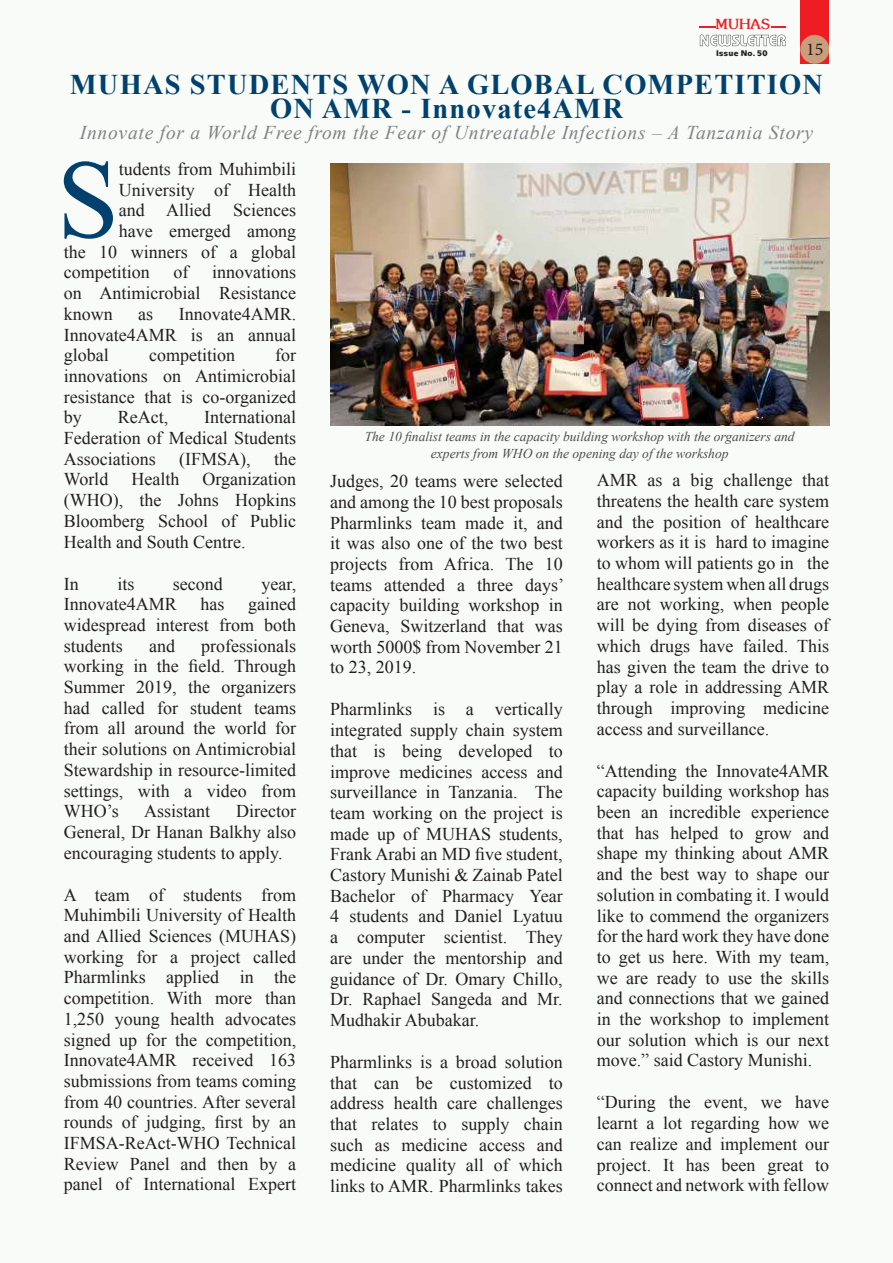
<style>
.page{position:relative;width:893px;height:1263px;background:#f8fbf7}
.page>*{position:absolute;margin:0;border:0;box-sizing:border-box;transform-origin:0 0}
.t1{font:111.75px "Times New Roman";color:#00416e}
.t2{font:700 28.5px/24px "Times New Roman";letter-spacing:.04em;color:#00416e;text-align:center}
.t3{font:italic 19.5px "Times New Roman";letter-spacing:.04em;color:#808285}
.t4{font:18px/20.7px "Times New Roman";color:#231f20;text-align:justify}
.t5{font:18px "Minion Pro";color:#231f20}
.t6{font:700 13.8px "Souvenir";color:#ee1d23}
.t7{font:italic 13.5px/16.2px "Times New Roman";color:#4b4c4d;text-align:center}
.t8{font:900 7.5px "Mixage";color:#231f20}
</style>
<div class="page">
<svg style="left:700px;top:35px;width:86px;height:11px"></svg>
<svg style="left:700px;top:27px;width:16px;height:1px"></svg>
<svg style="left:771px;top:27px;width:15px;height:1px"></svg>
<div style="left:800px;top:0;width:29px;height:64px;background:#ee1d23"></div>
<div style="left:800px;top:35px;width:29px;height:29px;background:#ca9d7b;border-radius:50%"></div>
<img style="left:330px;top:164px;width:499px;height:261px">
<p class="t6" style="left:716px;top:15px;width:56px">MUHAS</p>
<p class="t8" style="left:716px;top:48px;width:53px">Issue No. 50</p>
<p class="t5" style="left:806px;top:37px;width:19px">15</p>
<h2 class="t2" style="left:70px;top:72px;width:755px">MUHAS STUDENTS WON A GLOBAL COMPETITION<br>ON AMR - Innovate4AMR</h2>
<p class="t3" style="left:80px;top:119px;width:735px">Innovate for a World Free from the Fear of Untreatable Infections – A Tanzania Story</p>
<h1 class="t1" style="left:57px;top:124px;width:64px">S</h1>
<p class="t4" style="left:119px;top:158px;width:179px">tudents from Muhimbili</p>
<p class="t4" style="left:119px;top:179px;width:179px">University of Health</p>
<p class="t4" style="left:119px;top:200px;width:179px">and Allied Sciences</p>
<p class="t4" style="left:119px;top:220px;width:179px">have emerged among</p>
<p class="t4" style="left:64px;top:241px;width:234px">the 10 winners of a global</p>
<p class="t4" style="left:64px;top:262px;width:88px">competition</p>
<p class="t4" style="left:173px;top:262px;width:16px">of</p>
<p class="t4" style="left:64px;top:262px;width:234px;text-indent:148px">innovations on Antimicrobial Resistance known</p>
<p class="t4" style="left:64px;top:303px;width:234px;text-indent:115px">Innovate4AMR.<br>Innovate4AMR is an annual global</p>
<p class="t4" style="left:138px;top:303px;width:16px">as</p>
<p class="t4" style="left:149px;top:345px;width:88px">competition</p>
<p class="t4" style="left:64px;top:345px;width:234px;text-indent:211px">for innovations on Antimicrobial resistance that is co-organized by</p>
<p class="t4" style="left:64px;top:407px;width:234px;text-indent:140px">International Federation of Medical Students Associations</p>
<p class="t4" style="left:118px;top:407px;width:52px">ReAct,</p>
<p class="t4" style="left:179px;top:448px;width:73px">(IFMSA),</p>
<p class="t4" style="left:274px;top:448px;width:23px">the</p>
<p class="t4" style="left:64px;top:469px;width:46px">World</p>
<p class="t4" style="left:131px;top:469px;width:49px">Health</p>
<p class="t4" style="left:64px;top:469px;width:234px;text-indent:139px">Organization (WHO), the Johns Hopkins Bloomberg School of Public Health and South Centre.</p>
<p class="t4" style="left:64px;top:573px;width:16px">In</p>
<p class="t4" style="left:117px;top:573px;width:19px">its</p>
<p class="t4" style="left:173px;top:573px;width:51px">second</p>
<p class="t4" style="left:261px;top:573px;width:36px">year,</p>
<p class="t4" style="left:64px;top:594px;width:114px">Innovate4AMR</p>
<p class="t4" style="left:201px;top:594px;width:25px">has</p>
<p class="t4" style="left:64px;top:594px;width:234px;text-indent:184px">gained widespread interest from both students</p>
<p class="t4" style="left:64px;top:635px;width:234px;text-indent:137px">professionals working in the field. Through Summer 2019, the organizers had called for student teams from all around the world for their solutions on Antimicrobial Stewardship in resource-limited settings, with a video from WHO’s</p>
<p class="t4" style="left:149px;top:635px;width:27px">and</p>
<p class="t4" style="left:64px;top:801px;width:234px;text-indent:172px">Director General, Dr Hanan Balkhy also encouraging students to apply.</p>
<p class="t4" style="left:64px;top:884px;width:234px">A team of students from Muhimbili University of Health and Allied Sciences (MUHAS) working for a project called Pharmlinks applied in the competition. With more than 1,250 young health advocates signed up for the competition, Innovate4AMR received 163 submissions from teams coming from 40 countries. After several rounds of judging, first by an IFMSA-ReAct-WHO Technical Review Panel and then by a panel of International Expert</p>
<p class="t4" style="left:144px;top:801px;width:68px">Assistant</p>
<p class="t7" style="left:365px;top:428px;width:431px">The 10 finalist teams in the capacity building workshop with the organizers and experts from WHO on the opening day of the workshop</p>
<p class="t4" style="left:330px;top:470px;width:235px">Judges, 20 teams were selected and among the 10 best proposals Pharmlinks team made it, and it was also one of the two best projects from Africa. The 10 teams attended a three days’ capacity building workshop in Geneva, Switzerland that was worth 5000$ from November 21 to 23, 2019.</p>
<p class="t4" style="left:330px;top:699px;width:234px">Pharmlinks is a vertically integrated supply chain system that is being developed to improve medicines access and surveillance in Tanzania. The team working on the project is made up of MUHAS students, Frank Arabi an MD five student, Castory Munishi &amp; Zainab Patel Bachelor of Pharmacy Year 4 students and Daniel Lyatuu a computer scientist. They are under the mentorship and guidance of Dr. Omary Chillo, Dr. Raphael Sangeda and Mr.<br>Mudhakir Abubakar.</p>
<p class="t4" style="left:330px;top:1051px;width:234px">Pharmlinks is a broad solution that can be customized to address health care challenges that relates to supply chain such as medicine access and medicine quality all of which links to AMR. Pharmlinks takes</p>
<p class="t4" style="left:597px;top:470px;width:234px">AMR as a big challenge that threatens the health care system and the position of healthcare workers as it is hard to imagine to whom will patients go in the healthcare system when all drugs are not working, when people will be dying from diseases of which drugs have failed. This has given the team the drive to play a role in addressing AMR through improving medicine access and surveillance.</p>
<p class="t4" style="left:597px;top:760px;width:234px">“Attending the Innovate4AMR capacity building workshop has been an incredible experience that has helped to grow and shape my thinking about AMR and the best way to shape our solution in combating it. I would like to commend the organizers for the hard work they have done to get us here. With my team, we are ready to use the skills and connections that we gained in the workshop to implement our solution which is our next move.” said Castory Munishi.</p>
<p class="t4" style="left:597px;top:1092px;width:234px">“During the event, we have learnt a lot regarding how we can realize and implement our project. It has been great to connect and network with fellow</p>
</div>
